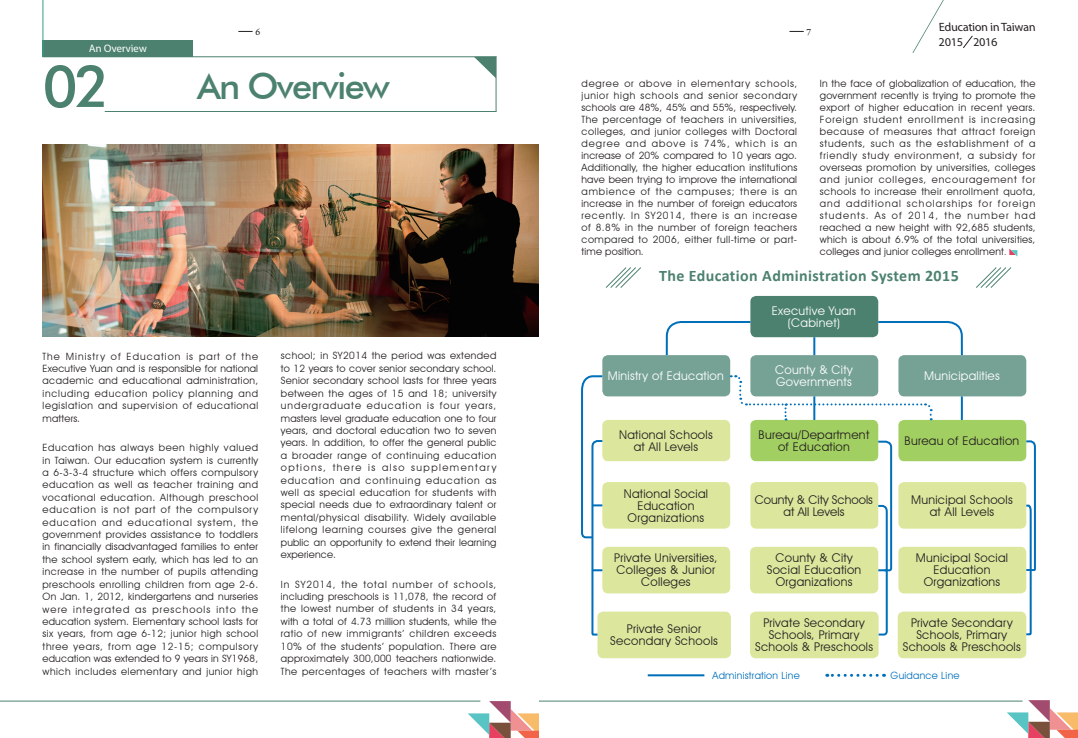
<style>
.page{position:relative;width:1078px;height:738px;background:#fff}
.page>*{position:absolute;margin:0;border:0;box-sizing:border-box;transform-origin:0 0}
.t1{font:500 58px "Futura BT";color:#4c8170}
.t2{font:500 36px "Futura BT";letter-spacing:-.05em;color:#4c8170}
.t3{font:700 16px "Calibri";letter-spacing:.025em;color:#4c8170}
.t4{font:12px/12px "Avant Garde IT Cby BT";letter-spacing:.025em;color:#231f20;text-align:center}
.t5{font:12px/12px "Avant Garde IT Cby BT";letter-spacing:.025em;color:#fff;text-align:center}
.t6{font:12px/12px "Avant Garde IT Cby BT";color:#231f20;text-align:center}
.t7{font:12px/14.4px "Myriad Pro";color:#231f20}
.t8{font:10.9px "Myriad Pro";color:#fff}
.t9{font:10px/12.4px "Avant Garde IT Cby BT";letter-spacing:.05em;color:#231f20;text-align:justify}
.t10{font:10px "Avant Garde IT Cby BT";letter-spacing:.025em;color:#006fba}
.t11{font:10px "Arno Pro";color:#231f20}
.s1{font-family:"Adobe Ming Std";font-weight:300}
</style>
<div class="page">
<svg style="left:467px;top:700px;width:72px;height:37px"></svg>
<svg style="left:1006px;top:700px;width:71px;height:37px"></svg>
<svg style="left:912px;top:0;width:32px;height:53px"></svg>
<img style="left:43px;top:144px;width:496px;height:192px">
<svg style="left:474px;top:57px;width:21px;height:20px"></svg>
<hr style="left:105px;top:111px;width:391px;height:1px;background:#4c8170">
<hr style="left:43px;top:56px;width:453px;height:1px;background:#4c8170">
<hr style="left:495px;top:56px;width:1px;height:56px;background:#4c8170">
<hr style="left:0;top:700px;width:480px;height:1px;background:#4c8170">
<hr style="left:539px;top:700px;width:483px;height:1px;background:#4c8170">
<svg style="left:963px;top:35px;width:9px;height:13px"></svg>
<svg style="left:238px;top:31px;width:14px;height:1px"></svg>
<svg style="left:789px;top:31px;width:14px;height:1px"></svg>
<div style="left:43px;top:41px;width:150px;height:16px;background:#4c8170"></div>
<hr style="left:43px;top:0;width:1px;height:57px;background:#309f89">
<svg style="left:1009px;top:248px;width:8px;height:8px"></svg>
<hr style="left:647px;top:673px;width:57px;height:2px;background:#006fba">
<svg style="left:826px;top:673px;width:51px;height:3px"></svg>
<div style="left:750px;top:296px;width:128px;height:41px;background:#4c8170;border-radius:6px"></div>
<div style="left:750px;top:355px;width:128px;height:41px;background:#76a296;border-radius:6px"></div>
<div style="left:897px;top:611px;width:129px;height:46px;background:#dce79d;border-radius:6px"></div>
<div style="left:898px;top:546px;width:128px;height:47px;background:#dce79d;border-radius:6px"></div>
<div style="left:898px;top:481px;width:128px;height:47px;background:#dce79d;border-radius:6px"></div>
<div style="left:898px;top:419px;width:128px;height:42px;background:#a2cf62;border-radius:6px"></div>
<div style="left:749px;top:611px;width:129px;height:46px;background:#dce79d;border-radius:6px"></div>
<div style="left:749px;top:546px;width:129px;height:47px;background:#dce79d;border-radius:6px"></div>
<div style="left:750px;top:419px;width:128px;height:42px;background:#a2cf62;border-radius:6px"></div>
<div style="left:750px;top:481px;width:128px;height:47px;background:#dce79d;border-radius:6px"></div>
<div style="left:602px;top:546px;width:128px;height:47px;background:#dce79d;border-radius:6px"></div>
<div style="left:602px;top:481px;width:128px;height:47px;background:#dce79d;border-radius:6px"></div>
<div style="left:602px;top:419px;width:128px;height:42px;background:#dce79d;border-radius:6px"></div>
<div style="left:597px;top:611px;width:133px;height:46px;background:#dce79d;border-radius:6px"></div>
<div style="left:898px;top:355px;width:128px;height:41px;background:#76a296;border-radius:6px"></div>
<div style="left:602px;top:355px;width:128px;height:41px;background:#76a296;border-radius:6px"></div>
<svg style="left:813px;top:337px;width:2px;height:18px"></svg>
<hr style="left:960px;top:396px;width:2px;height:23px;background:#006fba">
<svg style="left:581px;top:374px;width:23px;height:262px"></svg>
<svg style="left:876px;top:439px;width:16px;height:197px"></svg>
<svg style="left:1024px;top:439px;width:12px;height:196px"></svg>
<svg style="left:730px;top:375px;width:202px;height:45px"></svg>
<svg style="left:664px;top:320px;width:88px;height:37px"></svg>
<svg style="left:876px;top:320px;width:87px;height:37px"></svg>
<svg style="left:605px;top:267px;width:36px;height:21px"></svg>
<svg style="left:976px;top:267px;width:36px;height:21px"></svg>
<p class="t8" style="left:89px;top:41px;width:60px">An Overview</p>
<p class="t11" style="left:255px;top:26px;width:6px">6</p>
<p class="t11" style="left:806px;top:26px;width:6px">7</p>
<p class="t7" style="left:938px;top:20px;width:99px">Education in Taiwan<br>2015 2016</p>
<h1 class="t1" style="left:43px;top:51px;width:69px">02</h1>
<h2 class="t2" style="left:197px;top:64px;width:194px">An Overview</h2>
<p class="t9" style="left:43px;top:349px;width:217px">The Ministry of Education is part of the Executive Yuan and is responsible for national academic and educational administration, including education policy planning and legislation and supervision of educational matters.</p>
<p class="t9" style="left:43px;top:441px;width:217px">Education has always been highly valued in Taiwan. Our education system is currently a 6-3-3-4 structure which offers compulsory education as well as teacher training and vocational education. Although preschool education is not part of the compulsory education and educational system, the government provides assistance to toddlers in financially disadvantaged families to enter the school system early, which has led to an increase in the number of pupils attending preschools enrolling children from age 2-6.<br>On Jan. 1, 2012, kindergartens and nurseries were integrated as preschools into the education system. Elementary school lasts for six years, from age 6-12; junior high school three years, from age 12-15; compulsory education was extended to 9 years in SY1968, which includes elementary and junior high</p>
<p class="t9" style="left:281px;top:349px;width:217px">school; in SY2014 the period was extended to 12 years to cover senior secondary school.<br>Senior secondary school lasts for three years between the ages of 15 and 18; university undergraduate education is four years, masters level graduate education one to four years, and doctoral education two to seven years. In addition, to offer the general public a broader range of continuing education options, there is also supplementary education and continuing education as well as special education for students with special needs due to extraordinary talent or mental/physical disability. Widely available lifelong learning courses give the general public an opportunity to extend their learning experience.</p>
<p class="t9" style="left:281px;top:577px;width:217px">In SY2014, the total number of schools, including preschools is 11,078, the record of the lowest number of students in 34 years, with a total of 4.73 million students, while the ratio of new immigrants’ children exceeds 10% of the students’ population. There are approximately 300,000 teachers nationwide.<br>The percentages of teachers with master’s</p>
<p class="t9" style="left:581px;top:77px;width:217px;line-height:12px">degree or above in elementary schools, junior high schools and senior secondary schools are 48%, 45% and 55%, respectively.<br>The percentage of teachers in universities, colleges, and junior colleges with Doctoral degree and above is 74%, which is an increase of 20% compared to 10 years ago.<br>Additionally, the higher education institutions have been trying to improve the international ambience of the campuses; there is an increase in the number of foreign educators recently. In SY2014, there is an increase of 8.8% in the number of foreign teachers compared to 2006, either full-time or part&shy;time position.</p>
<p class="t9" style="left:819px;top:77px;width:217px;line-height:12px">In the face of globalization of education, the government recently is trying to promote the export of higher education in recent years.<br>Foreign student enrollment is increasing because of measures that attract foreign students, such as the establishment of a friendly study environment, a subsidy for overseas promotion by universities, colleges and junior colleges, encouragement for schools to increase their enrollment quota, and additional scholarships for foreign students. As of 2014, the number had reached a new height with 92,685 students, which is about 6.9% of the total universities, colleges and junior colleges enrollment<span class="s1">.</span></p>
<h3 class="t3" style="left:659px;top:265px;width:301px">The Education Administration System 2015</h3>
<p class="t5" style="left:771px;top:304px;width:86px">Executive Yuan (Cabinet)</p>
<p class="t5" style="left:775px;top:363px;width:79px;text-align:left">County &amp; City<br>Governments</p>
<p class="t5" style="left:607px;top:369px;width:117px">Ministry of Education</p>
<p class="t5" style="left:923px;top:369px;width:77px">Municipalities</p>
<p class="t4" style="left:619px;top:428px;width:95px">National Schools at All Levels</p>
<p class="t4" style="left:758px;top:428px;width:112px">Bureau/Department of Education</p>
<p class="t4" style="left:904px;top:434px;width:116px">Bureau of Education</p>
<p class="t4" style="left:623px;top:487px;width:86px">National Social<br>Education<br>Organizations</p>
<p class="t6" style="left:754px;top:493px;width:119px">County &amp; City Schools at All Levels</p>
<p class="t4" style="left:911px;top:493px;width:103px">Municipal Schools at All Levels</p>
<p class="t4" style="left:614px;top:551px;width:105px">Private Universities,<br>Colleges &amp; Junior<br>Colleges</p>
<p class="t4" style="left:766px;top:551px;width:96px">County &amp; City<br>Social Education<br>Organizations</p>
<p class="t4" style="left:915px;top:551px;width:94px">Municipal Social<br>Education<br>Organizations</p>
<p class="t4" style="left:610px;top:622px;width:109px">Private Senior<br>Secondary Schools</p>
<p class="t4" style="left:755px;top:616px;width:119px">Private Secondary<br>Schools, Primary<br>Schools &amp; Preschools</p>
<p class="t4" style="left:902px;top:616px;width:119px">Private Secondary<br>Schools, Primary<br>Schools &amp; Preschools</p>
<p class="t10" style="left:712px;top:668px;width:89px">Administration Line</p>
<p class="t10" style="left:890px;top:668px;width:70px">Guidance Line</p>
</div>
